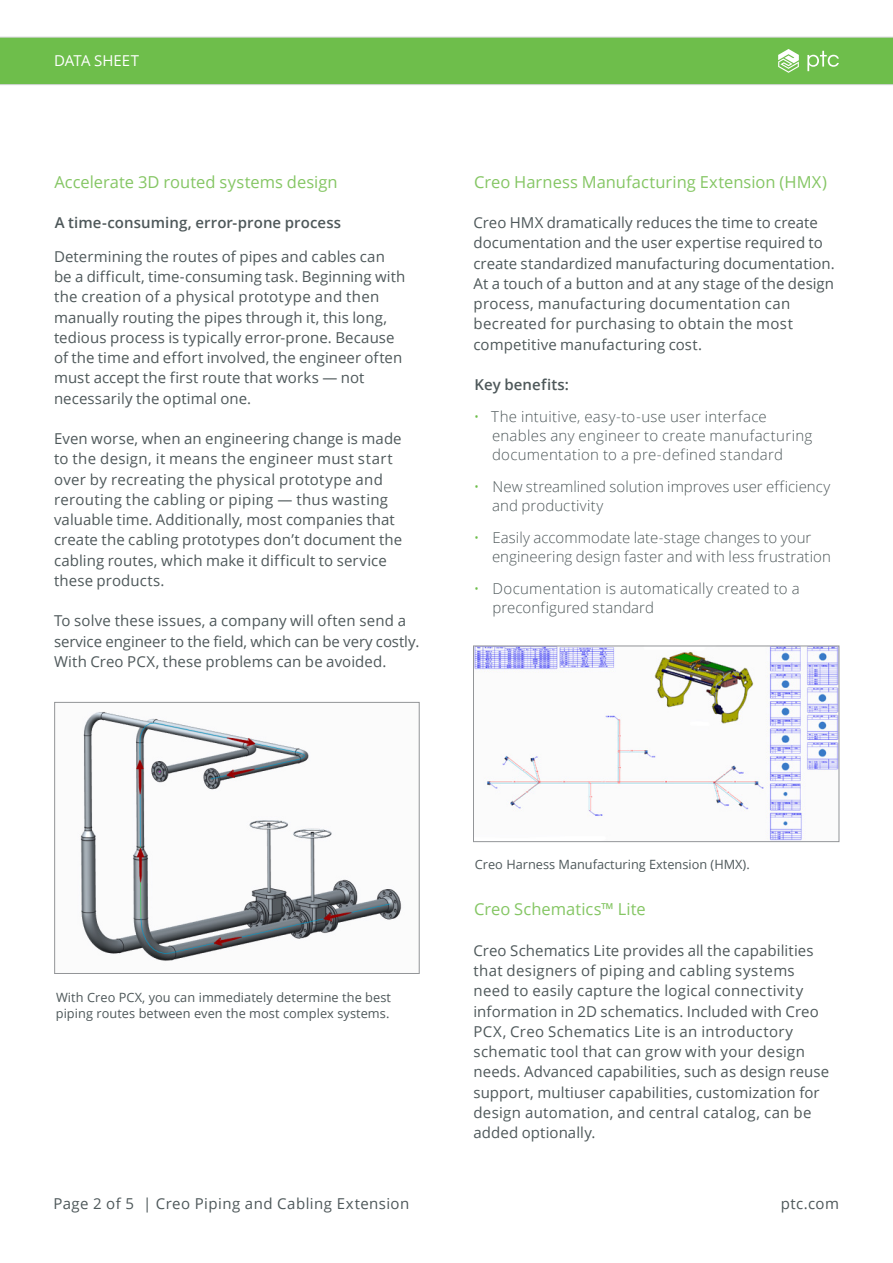
<style>
.page{position:relative;width:893px;height:1263px;background:#fff}
.page>*{position:absolute;margin:0;border:0;box-sizing:border-box;transform-origin:0 0}
.t1{font:16.5px "Open Sans";color:#85c664}
.t2{font:15px/20.2px "Open Sans";letter-spacing:.01em;color:#4e585a}
.t3{font:300 15px/18.8px "Open Sans";letter-spacing:.015em;color:#4e585a}
.t4{font:600 15px "Open Sans";letter-spacing:.005em;color:#4e585a}
.t5{font:15px "Open Sans";letter-spacing:.03em;color:#4e585a}
.t6{font:15px "Open Sans";color:#fff}
.t7{font:12.75px/16.5px "Open Sans";letter-spacing:.005em;color:#4e585a}
.s1{color:#6ebe4b}
</style>
<div class="page">
<div style="left:0;top:37px;width:893px;height:48px;background:#6ebe4b"></div>
<img style="left:80px;top:711px;width:322px;height:250px">
<div style="left:54px;top:702px;width:365px;height:272px;border:1px solid #939598"></div>
<img style="left:475px;top:648px;width:362px;height:192px">
<div style="left:473px;top:646px;width:366px;height:196px;border:1px solid #939598"></div>
<p class="t6" style="left:54px;top:50px;width:87px">DATA SHEET</p>
<p class="t1" style="left:54px;top:170px;width:285px">Accelerate 3D routed systems design</p>
<p class="t4" style="left:55px;top:212px;width:288px">A time-consuming, error-prone process</p>
<p class="t2" style="left:54px;top:246px;width:353px">Determining the routes of pipes and cables can be a difficult, time-consuming task. Beginning with the creation of a physical prototype and then manually routing the pipes through it, this long, tedious process is typically error-prone. Because of the time and effort involved, the engineer often must accept the first route that works — not necessarily the optimal one.</p>
<p class="t2" style="left:54px;top:428px;width:350px">Even worse, when an engineering change is made to the design, it means the engineer must start over by recreating the physical prototype and rerouting the cabling or piping — thus wasting valuable time. Additionally, most companies that create the cabling prototypes don’t document the cabling routes, which make it difficult to service these products.</p>
<p class="t2" style="left:54px;top:610px;width:367px">To solve these issues, a company will often send a service engineer to the field, which can be very costly.<br>With Creo PCX, these problems can be avoided.</p>
<p class="t1" style="left:474px;top:170px;width:354px">Creo Harness Manufacturing Extension (HMX)</p>
<p class="t2" style="left:473px;top:212px;width:363px">Creo HMX dramatically reduces the time to create documentation and the user expertise required to create standardized manufacturing documentation.<br>At a touch of a button and at any stage of the design process, manufacturing documentation can becreated for purchasing to obtain the most competitive manufacturing cost.</p>
<p class="t4" style="left:475px;top:374px;width:96px">Key benefits:</p>
<p class="t3" style="left:492px;top:407px;width:322px;text-indent:-18px"><span class="s1">•</span> The intuitive, easy-to-use user interface enables any engineer to create manufacturing documentation to a pre-defined standard</p>
<p class="t3" style="left:492px;top:477px;width:340px;text-indent:-18px"><span class="s1">•</span> New streamlined solution improves user efficiency and productivity</p>
<p class="t3" style="left:492px;top:528px;width:340px;text-indent:-18px"><span class="s1">•</span> Easily accommodate late-stage changes to your engineering design faster and with less frustration</p>
<p class="t3" style="left:492px;top:579px;width:309px;text-indent:-19px"><span class="s1">•</span> Documentation is automatically created to a preconfigured standard</p>
<p class="t7" style="left:56px;top:989px;width:337px">With Creo PCX, you can immediately determine the best piping routes between even the most complex systems.</p>
<p class="t7" style="left:475px;top:856px;width:276px">Creo Harness Manufacturing Extension (HMX).</p>
<p class="t1" style="left:474px;top:898px;width:173px">Creo Schematics™ Lite</p>
<p class="t2" style="left:473px;top:940px;width:357px">Creo Schematics Lite provides all the capabilities that designers of piping and cabling systems need to easily capture the logical connectivity information in 2D schematics. Included with Creo PCX, Creo Schematics Lite is an introductory schematic tool that can grow with your design needs. Advanced capabilities, such as design reuse support, multiuser capabilities, customization for design automation, and central catalog, can be added optionally.</p>
<p class="t5" style="left:53px;top:1193px;width:357px">Page 2 of 5 | Creo Piping and Cabling Extension</p>
<p class="t2" style="left:781px;top:1193px;width:60px">ptc.com</p>
</div>
